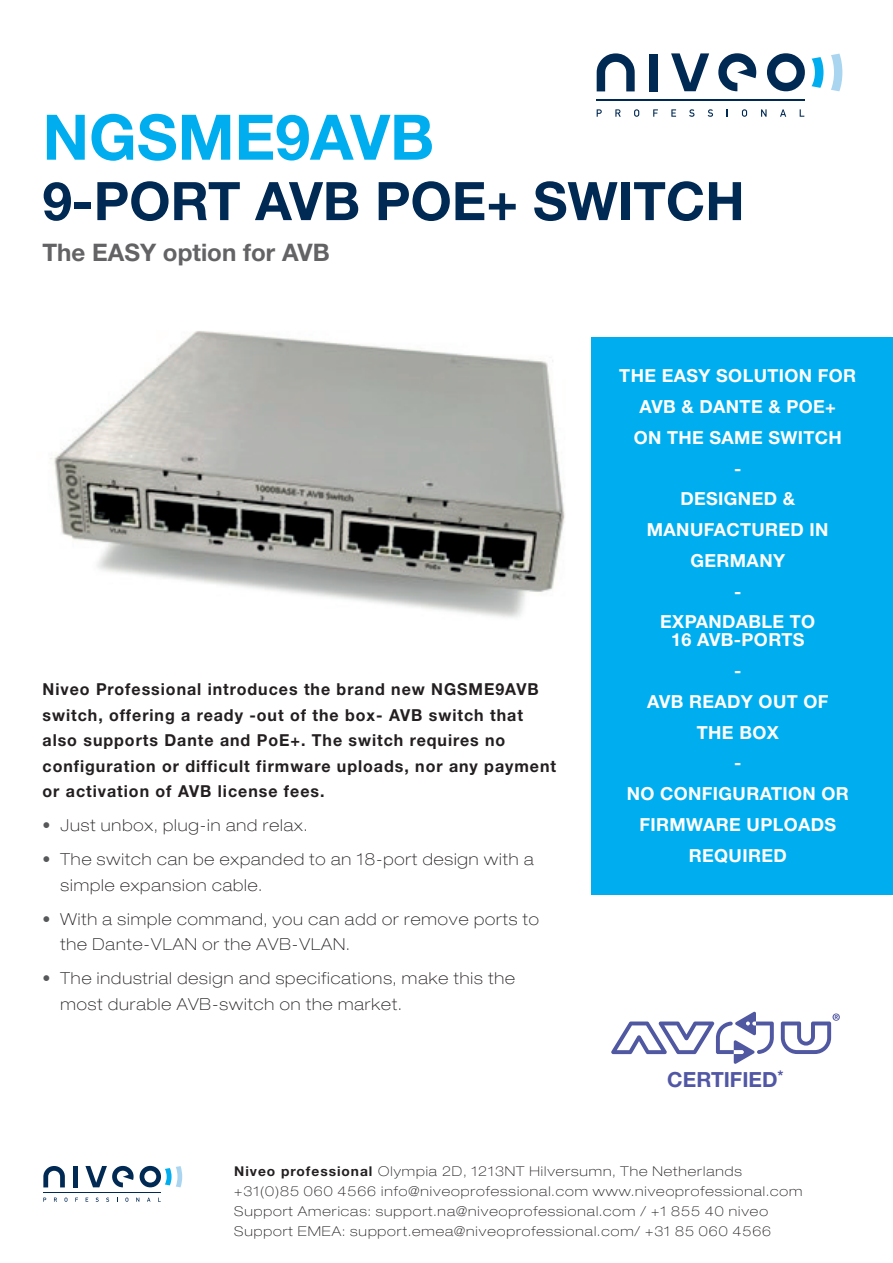
<style>
.page{position:relative;width:893px;height:1263px;background:#fff}
.page>*{position:absolute;margin:0;border:0;box-sizing:border-box;transform-origin:0 0}
.t1{font:700 62.85px "Helvetica Neue LT Std";color:#00aeef}
.t2{font:700 53.1px "Helvetica Neue LT Std";color:#002953}
.t3{font:700 24.15px "Helvetica Neue LT Std";color:#636366}
.t4{font:700 20.85px "Helvetica Neue LT Std";color:#5157a5}
.t5{font:700 18px/30.8px "Helvetica Neue LT Std";letter-spacing:.02em;color:#fff;text-align:center}
.t6{font:100 expanded 16.5px/25.5px "Helvetica Neue LT Std";letter-spacing:.06em;color:#231f20}
.t7{font:700 16.5px/25.5px "Helvetica Neue LT Std";letter-spacing:.06em;color:#231f20}
.t8{font:100 expanded 13.5px/20.2px "Helvetica Neue LT Std";letter-spacing:.07em;color:#231f20}
.t9{font:8.85px "Courier New";color:#000001}
.s1{color:#57585a}
.s2{font-weight:700;font-stretch:normal}
</style>
<div class="page">
<svg style="left:597px;top:53px;width:38px;height:38px"></svg>
<div style="left:649px;top:54px;width:8px;height:37px;background:#002953"></div>
<svg style="left:671px;top:53px;width:38px;height:38px"></svg>
<svg style="left:767px;top:53px;width:38px;height:38px"></svg>
<svg style="left:831px;top:54px;width:11px;height:37px"></svg>
<svg style="left:811px;top:57px;width:12px;height:31px"></svg>
<svg style="left:718px;top:53px;width:38px;height:38px"></svg>
<svg style="left:597px;top:109px;width:5px;height:8px"></svg>
<svg style="left:615px;top:109px;width:6px;height:8px"></svg>
<svg style="left:634px;top:109px;width:5px;height:8px"></svg>
<svg style="left:653px;top:109px;width:5px;height:8px"></svg>
<svg style="left:671px;top:109px;width:5px;height:8px"></svg>
<svg style="left:689px;top:109px;width:5px;height:8px"></svg>
<svg style="left:708px;top:109px;width:5px;height:8px"></svg>
<svg style="left:742px;top:109px;width:5px;height:8px"></svg>
<svg style="left:761px;top:109px;width:5px;height:8px"></svg>
<svg style="left:780px;top:109px;width:6px;height:8px"></svg>
<svg style="left:800px;top:109px;width:4px;height:8px"></svg>
<hr style="left:597px;top:100px;width:208px;height:1px;background:#002953">
<div style="left:591px;top:337px;width:302px;height:557px;background:#00aeef"></div>
<img style="left:50px;top:331px;width:515px;height:287px">
<svg style="left:43px;top:1166px;width:22px;height:21px"></svg>
<div style="left:73px;top:1166px;width:5px;height:21px;background:#002953"></div>
<svg style="left:140px;top:1166px;width:42px;height:21px"></svg>
<svg style="left:85px;top:1166px;width:49px;height:21px"></svg>
<svg style="left:43px;top:1197px;width:3px;height:5px"></svg>
<svg style="left:54px;top:1197px;width:3px;height:5px"></svg>
<svg style="left:96px;top:1197px;width:3px;height:5px"></svg>
<svg style="left:106px;top:1197px;width:3px;height:5px"></svg>
<svg style="left:125px;top:1197px;width:3px;height:5px"></svg>
<svg style="left:136px;top:1197px;width:3px;height:5px"></svg>
<hr style="left:43px;top:1192px;width:118px;height:1px;background:#002953">
<svg style="left:611px;top:1011px;width:229px;height:53px"></svg>
<h1 class="t1" style="left:43px;top:98px;width:393px">NGSME9AVB</h1>
<h2 class="t2" style="left:43px;top:168px;width:704px">9-PORT AVB POE+ SWITCH</h2>
<h3 class="t3" style="left:43px;top:238px;width:289px">The EASY option for AVB</h3>
<p class="t7" style="left:43px;top:676px;width:515px">Niveo Professional introduces the brand new NGSME9AVB switch, offering a ready -out of the box- AVB switch that also supports Dante and PoE+. The switch requires no configuration or difficult firmware uploads, nor any payment or activation of AVB license fees.</p>
<p class="t6" style="left:43px;top:812px;width:266px"><span class="s1">•</span> Just unbox, plug-in and relax.</p>
<p class="t6" style="left:61px;top:846px;width:474px;text-indent:-18px"><span class="s1">•</span> The switch can be expanded to an 18-port design with a simple expansion cable.</p>
<p class="t6" style="left:61px;top:906px;width:480px;text-indent:-18px"><span class="s1">•</span> With a simple command, you can add or remove ports to the Dante-VLAN or the AVB-VLAN.</p>
<p class="t6" style="left:61px;top:965px;width:456px;text-indent:-18px"><span class="s1">•</span> The industrial design and specifications, make this the most durable AVB-switch on the market.</p>
<p class="t5" style="left:619px;top:360px;width:238px">THE EASY SOLUTION FOR<br>AVB &amp; DANTE &amp; POE+<br>ON THE SAME SWITCH<br>-<br>DESIGNED &amp;<br>MANUFACTURED IN<br>GERMANY<br>-<br>EXPANDABLE TO</p>
<p class="t5" style="left:627px;top:624px;width:224px">16 AVB-PORTS<br>-<br>AVB READY OUT OF<br>THE BOX<br>-<br>NO CONFIGURATION OR<br>FIRMWARE UPLOADS<br>REQUIRED</p>
<p class="t4" style="left:667px;top:1067px;width:118px">CERTIFIED<sup>*</sup></p>
<p class="t8" style="left:234px;top:1160px;width:570px"><span class="s2">Niveo professional</span> Olympia 2D, 1213NT Hilversumn, The Netherlands +31(0)85 060 4566 info@niveoprofessional.com www.niveoprofessional.com Support Americas: support.na@niveoprofessional.com / +1 855 40 niveo Support EMEA: support.emea@niveoprofessional.com/ +31 85 060 4566</p>
<p class="t9" style="left:598px;top:1233px;width:108px">Pantone: DS 185-3 C</p>
</div>
